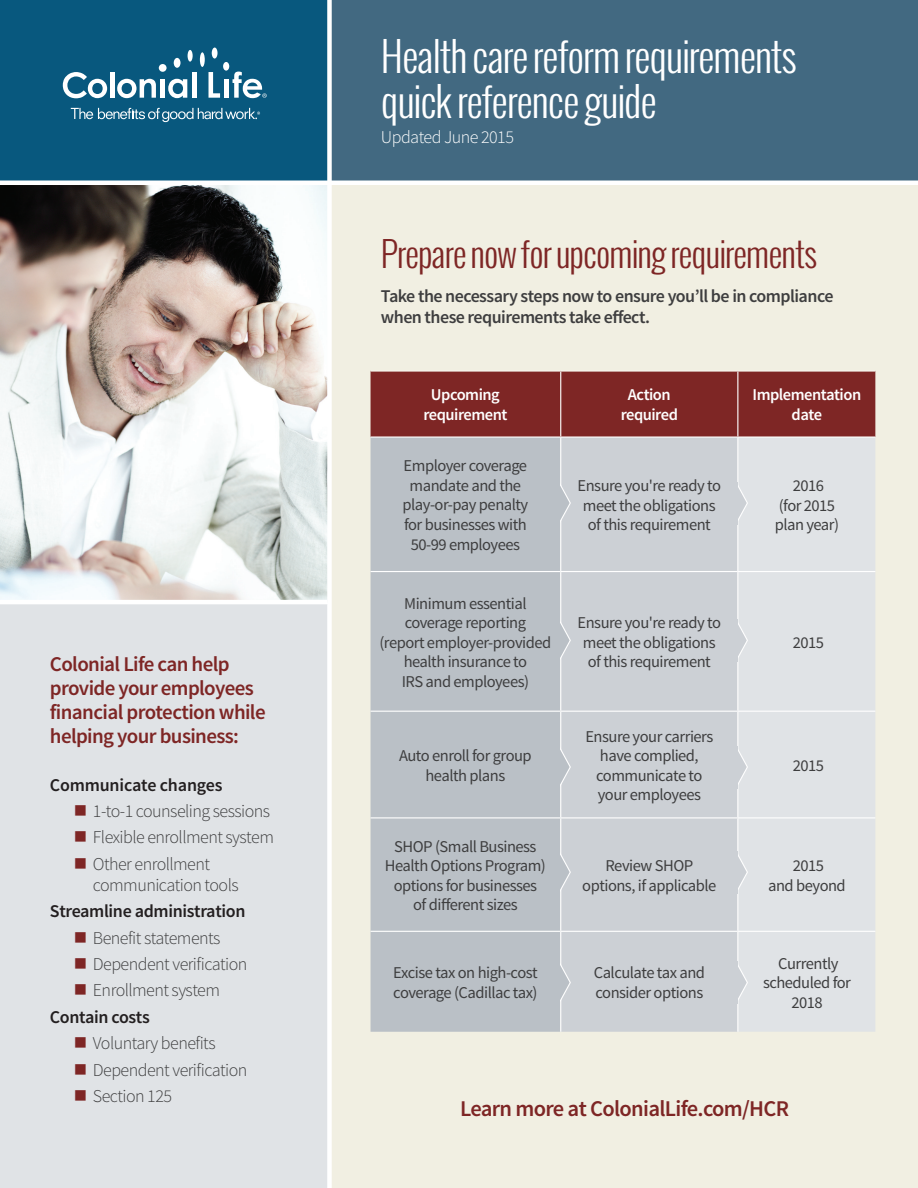
<style>
.page{position:relative;width:918px;height:1188px;background:#fff}
.page>*{position:absolute;margin:0;border:0;box-sizing:border-box;transform-origin:0 0}
.t1{font:300 40.5px/45px "Oswald";letter-spacing:-.03em;color:#fff}
.t2{font:300 34.5px "Oswald";letter-spacing:-.03em;color:#7e2625}
.t3{font:600 22.5px "Source Sans Pro";letter-spacing:-.03em;color:#7e2625}
.t4{font:600 21px/24px "Source Sans Pro";letter-spacing:-.03em;color:#7e2625}
.t5{font:300 18px/26.4px "Source Sans Pro";letter-spacing:-.03em;color:#3e3e3f}
.t6{font:600 18px/21px "Source Sans Pro";letter-spacing:-.03em;color:#3e3e3f}
.t7{font:600 18px "Source Sans Pro";letter-spacing:-.02em;color:#231f20}
.t8{font:300 18px "Source Sans Pro";letter-spacing:-.03em;color:#fff}
.t9{font:16.5px/19.5px "Source Sans Pro";letter-spacing:-.03em;color:#3e3e3f;text-align:center}
.t10{font:600 16.5px/19.5px "Source Sans Pro";letter-spacing:-.03em;color:#fff;text-align:center}
</style>
<div class="page">
<img style="left:0;top:185px;width:327px;height:415px">
<div style="left:0;top:0;width:327px;height:183px;background:#08587e"></div>
<div style="left:329px;top:0;width:589px;height:183px;background:#426981"></div>
<div style="left:329px;top:183px;width:589px;height:1005px;background:#f1efe2"></div>
<div style="left:0;top:604px;width:327px;height:584px;background:#e0e3e6"></div>
<div style="left:327px;top:0;width:5px;height:1188px;background:#fff"></div>
<hr style="left:0;top:181px;width:918px;height:4px;background:#fff">
<svg style="left:63px;top:72px;width:44px;height:26px"></svg>
<hr style="left:110px;top:72px;width:4px;height:26px;background:#fff">
<svg style="left:117px;top:79px;width:39px;height:19px"></svg>
<div style="left:160px;top:79px;width:5px;height:19px;background:#fff"></div>
<svg style="left:168px;top:79px;width:19px;height:19px"></svg>
<hr style="left:192px;top:72px;width:4px;height:26px;background:#fff">
<svg style="left:209px;top:72px;width:11px;height:26px"></svg>
<div style="left:223px;top:62px;width:6px;height:9px;background:#fff;border-radius:50%"></div>
<div style="left:200px;top:52px;width:5px;height:15px;background:#fff;border-radius:50%"></div>
<div style="left:159px;top:64px;width:8px;height:8px;background:#fff;border-radius:50%"></div>
<div style="left:174px;top:58px;width:7px;height:10px;background:#fff;border-radius:50%"></div>
<div style="left:212px;top:48px;width:6px;height:11px;background:#fff;border-radius:50%"></div>
<div style="left:188px;top:50px;width:5px;height:12px;background:#fff;border-radius:50%"></div>
<hr style="left:224px;top:79px;width:4px;height:19px;background:#fff">
<svg style="left:233px;top:72px;width:34px;height:26px"></svg>
<svg style="left:71px;top:108px;width:189px;height:14px"></svg>
<div style="left:371px;top:372px;width:504px;height:64px;background:#7e2625"></div>
<div style="left:371px;top:438px;width:189px;height:594px;background:#bac0c6"></div>
<div style="left:561px;top:438px;width:176px;height:594px;background:#ccd0d5"></div>
<div style="left:738px;top:438px;width:137px;height:594px;background:#e0e3e6"></div>
<hr style="left:371px;top:370px;width:190px;height:2px;background:#f6f6ed">
<hr style="left:561px;top:370px;width:177px;height:2px;background:#f6f6ed">
<hr style="left:738px;top:370px;width:137px;height:2px;background:#f6f6ed">
<hr style="left:560px;top:372px;width:1px;height:64px;background:#fff">
<hr style="left:737px;top:372px;width:1px;height:64px;background:#fff">
<hr style="left:560px;top:438px;width:1px;height:133px;background:#fff">
<hr style="left:737px;top:438px;width:1px;height:133px;background:#fff">
<hr style="left:371px;top:571px;width:190px;height:1px;background:#fff">
<hr style="left:561px;top:571px;width:177px;height:1px;background:#fff">
<hr style="left:560px;top:572px;width:1px;height:139px;background:#fff">
<hr style="left:737px;top:572px;width:1px;height:139px;background:#fff">
<hr style="left:371px;top:711px;width:190px;height:1px;background:#fff">
<hr style="left:561px;top:711px;width:177px;height:1px;background:#fff">
<hr style="left:560px;top:712px;width:1px;height:105px;background:#fff">
<hr style="left:737px;top:712px;width:1px;height:105px;background:#fff">
<hr style="left:371px;top:817px;width:190px;height:1px;background:#fff">
<hr style="left:561px;top:817px;width:177px;height:1px;background:#fff">
<hr style="left:560px;top:818px;width:1px;height:113px;background:#fff">
<hr style="left:737px;top:818px;width:1px;height:113px;background:#fff">
<hr style="left:371px;top:931px;width:190px;height:1px;background:#fff">
<hr style="left:561px;top:931px;width:177px;height:1px;background:#fff">
<hr style="left:560px;top:932px;width:1px;height:100px;background:#fff">
<hr style="left:737px;top:932px;width:1px;height:100px;background:#fff">
<hr style="left:738px;top:571px;width:137px;height:1px;background:#fff">
<hr style="left:738px;top:711px;width:137px;height:1px;background:#fff">
<hr style="left:738px;top:817px;width:137px;height:1px;background:#fff">
<hr style="left:738px;top:931px;width:137px;height:1px;background:#fff">
<hr style="left:371px;top:436px;width:190px;height:2px;background:#fff">
<hr style="left:561px;top:436px;width:177px;height:2px;background:#fff">
<hr style="left:738px;top:436px;width:137px;height:2px;background:#fff">
<svg style="left:558px;top:478px;width:14px;height:50px"></svg>
<hr style="left:557px;top:482px;width:3px;height:42px;background:#bac0c6">
<svg style="left:735px;top:478px;width:14px;height:50px"></svg>
<hr style="left:734px;top:482px;width:3px;height:42px;background:#ccd0d5">
<svg style="left:558px;top:616px;width:14px;height:49px"></svg>
<hr style="left:557px;top:619px;width:3px;height:43px;background:#bac0c6">
<svg style="left:735px;top:616px;width:14px;height:49px"></svg>
<hr style="left:734px;top:619px;width:3px;height:43px;background:#ccd0d5">
<svg style="left:558px;top:742px;width:14px;height:50px"></svg>
<hr style="left:557px;top:746px;width:3px;height:42px;background:#bac0c6">
<svg style="left:735px;top:742px;width:14px;height:50px"></svg>
<hr style="left:734px;top:746px;width:3px;height:42px;background:#ccd0d5">
<svg style="left:558px;top:958px;width:14px;height:49px"></svg>
<hr style="left:557px;top:961px;width:3px;height:43px;background:#bac0c6">
<svg style="left:735px;top:958px;width:14px;height:49px"></svg>
<hr style="left:734px;top:961px;width:3px;height:43px;background:#ccd0d5">
<svg style="left:558px;top:848px;width:14px;height:49px"></svg>
<hr style="left:557px;top:851px;width:3px;height:43px;background:#bac0c6">
<svg style="left:735px;top:848px;width:14px;height:49px"></svg>
<hr style="left:734px;top:851px;width:3px;height:43px;background:#ccd0d5">
<p class="t4" style="left:50px;top:652px;width:217px">Colonial Life can help provide your employees financial protection while helping your business:</p>
<p class="t7" style="left:50px;top:773px;width:174px">Communicate changes</p>
<p class="t5" style="left:93px;top:798px;width:183px">1-to-1 counseling sessions<br>Flexible enrollment system<br>Other enrollment</p>
<p class="t5" style="left:93px;top:872px;width:147px">communication tools</p>
<p class="t7" style="left:50px;top:900px;width:197px">Streamline administration</p>
<p class="t5" style="left:93px;top:925px;width:156px">Benefit statements<br>Dependent verification<br>Enrollment system</p>
<p class="t7" style="left:50px;top:1006px;width:101px">Contain costs</p>
<p class="t5" style="left:93px;top:1030px;width:156px">Voluntary benefits<br>Dependent verification<br>Section 125</p>
<h1 class="t1" style="left:381px;top:33px;width:417px">Health care reform requirements quick reference guide</h1>
<p class="t8" style="left:381px;top:127px;width:135px">Updated June 2015</p>
<h2 class="t2" style="left:381px;top:230px;width:438px">Prepare now for upcoming requirements</h2>
<p class="t6" style="left:381px;top:286px;width:454px">Take the necessary steps now to ensure you’ll be in compliance when these requirements take effect.</p>
<p class="t10" style="left:423px;top:386px;width:85px">Upcoming requirement</p>
<p class="t10" style="left:621px;top:386px;width:59px">Action required</p>
<p class="t10" style="left:753px;top:386px;width:110px">Implementation date</p>
<p class="t9" style="left:402px;top:457px;width:127px">Employer coverage mandate and the play-or-pay penalty for businesses with<br>50-99 employees</p>
<p class="t9" style="left:578px;top:476px;width:145px">Ensure you're ready to meet the obligations of this requirement</p>
<p class="t9" style="left:775px;top:476px;width:66px">2016<br>(for 2015 plan year)</p>
<p class="t9" style="left:379px;top:594px;width:173px">Minimum essential coverage reporting<br>(report employer-provided health insurance to<br>IRS and employees)</p>
<p class="t9" style="left:399px;top:746px;width:134px">Auto enroll for group health plans</p>
<p class="t9" style="left:385px;top:837px;width:163px">SHOP (Small Business<br>Health Options Program) options for businesses<br>of different sizes</p>
<p class="t9" style="left:578px;top:613px;width:145px">Ensure you're ready to meet the obligations of this requirement</p>
<p class="t9" style="left:585px;top:727px;width:129px">Ensure your carriers have complied, communicate to your employees</p>
<p class="t9" style="left:793px;top:633px;width:33px">2015</p>
<p class="t9" style="left:793px;top:756px;width:33px">2015</p>
<p class="t9" style="left:582px;top:856px;width:136px">Review SHOP options, if applicable</p>
<p class="t9" style="left:768px;top:856px;width:79px">2015<br>and beyond</p>
<p class="t9" style="left:393px;top:963px;width:146px;text-align:left">Excise tax on high-cost coverage (Cadillac tax)</p>
<p class="t9" style="left:594px;top:963px;width:113px;text-align:left">Calculate tax and consider options</p>
<p class="t9" style="left:763px;top:954px;width:89px">Currently scheduled for<br>2018</p>
<h3 class="t3" style="left:460px;top:1094px;width:331px">Learn more at ColonialLife.com/HCR</h3>
</div>
